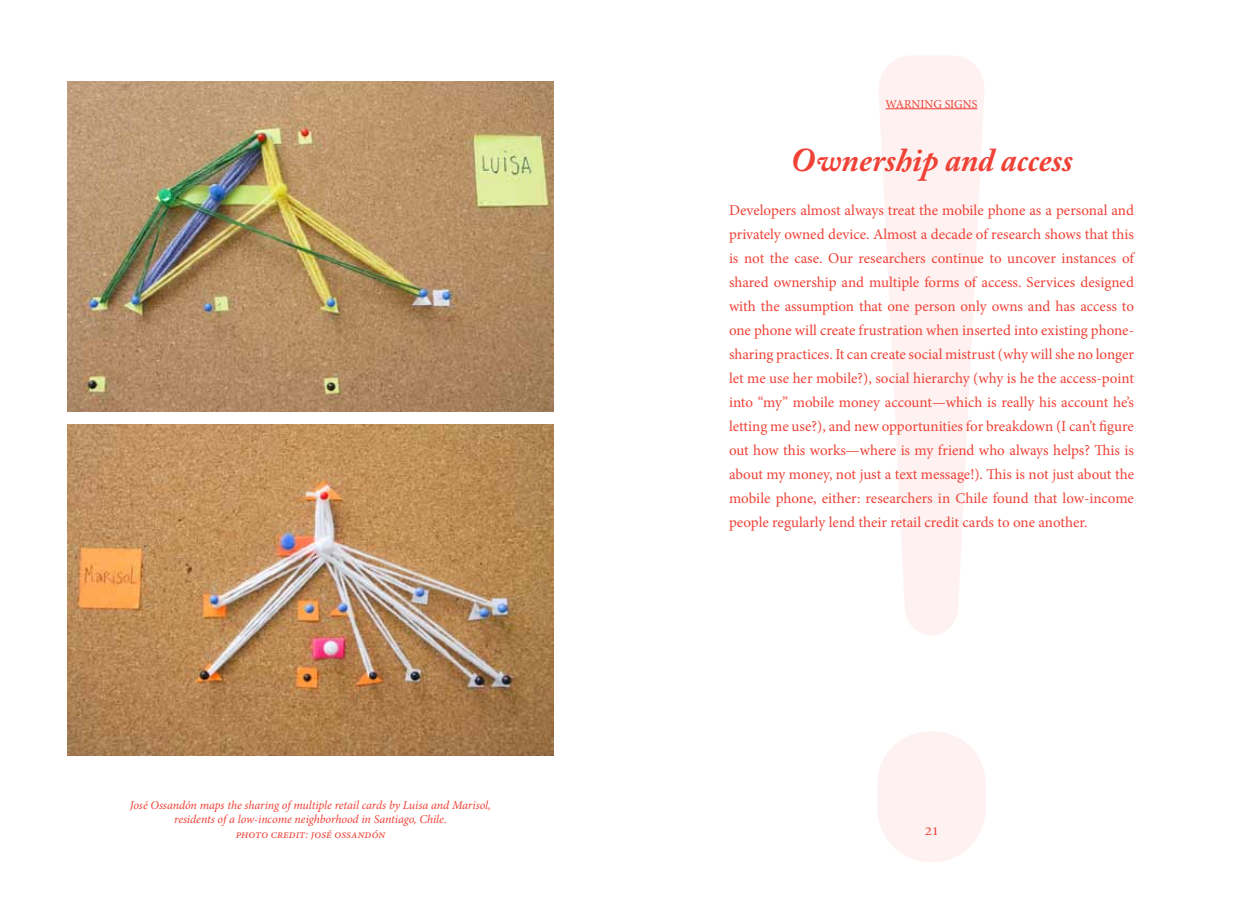
<style>
.page{position:relative;width:1242px;height:918px;background:#fff}
.page>*{position:absolute;margin:0;border:0;box-sizing:border-box;transform-origin:0 0}
.t1{font:1140px "Gotham Rounded";color:#ef4135}
.t2{font:italic 700 33px "Adobe Caslon Pro";color:#ef4135}
.t3{font:15px/24px "Minion Pro";letter-spacing:-.005em;color:#ef4135;text-align:justify}
.t4{font:italic 12px/14.4px "Minion Pro";color:#ef4135;text-align:center}
.t5{font:12px "Minion Pro";color:#ef4135}
.t6{font:12px "Minion Pro";color:#ef4135;scale:1.25 1}
</style>
<div class="page">
<img style="left:68px;top:425px;width:485px;height:330px">
<hr style="left:886px;top:108px;width:91px;height:1px;background:#ef4135">
<img style="left:68px;top:81px;width:486px;height:331px">
<p class="t4" style="left:130px;top:798px;width:363px">José Ossandón maps the sharing of multiple retail cards by Luisa and Marisol, residents of a low-income neighborhood in Santiago, Chile.<br>photo credit: josé ossandón</p>
<h1 class="t1" style="left:777px;top:-329px;width:310px">!</h1>
<p class="t5" style="left:886px;top:96px;width:93px">WARNING SIGNS</p>
<h2 class="t2" style="left:790px;top:140px;width:284px">Ownership and access</h2>
<p class="t3" style="left:729px;top:199px;width:407px">Developers almost always treat the mobile phone as a personal and privately owned device. Almost a decade of research shows that this is not the case. Our researchers continue to uncover instances of shared ownership and multiple forms of access. Services designed with the assumption that one person only owns and has access to one phone will create frustration when inserted into existing phone&shy;sharing practices. It can create social mistrust (why will she no longer let me use her mobile?), social hierarchy (why is he the access-point into “my” mobile money account—which is really his account he’s letting me use?), and new opportunities for breakdown (I can’t figure out how this works—where is my friend who always helps? This is about my money, not just a text message!). This is not just about the mobile phone, either: researchers in Chile found that low-income people regularly lend their retail credit cards to one another.</p>
<p class="t6" style="left:925px;top:823px;width:13px">21</p>
</div>
